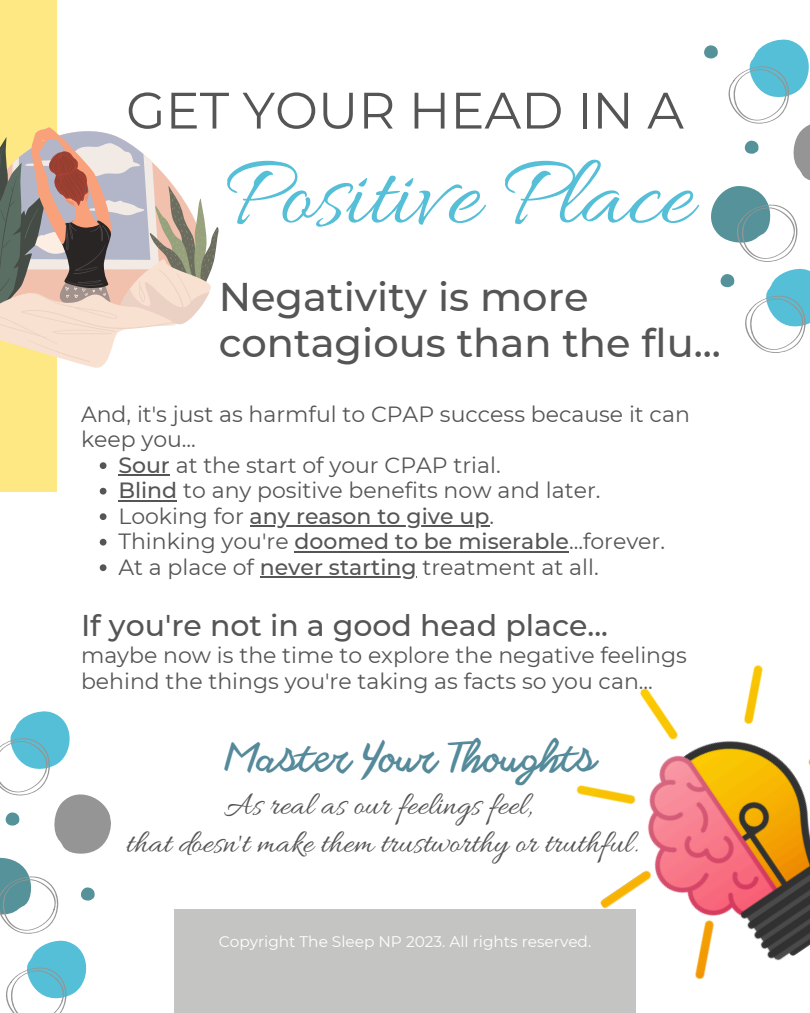
<style>
.page{position:relative;width:810px;height:1013px;background:#fff}
.page>*{position:absolute;margin:0;border:0;box-sizing:border-box;transform-origin:0 0}
.t1{font:102.3px "Allura";color:#56bfd8}
.t2{font:51.1px "Montserrat";color:#555}
.t3{font:500 40px/46.5px "Montserrat";color:#555}
.t4{font:300 40px "Another Shabby";color:#558a9b}
.t5{font:33.3px/38.3px "Allura";color:#555;text-align:center}
.t6{font:500 30px "Montserrat";color:#555}
.t7{font:22px/25.5px "Montserrat";color:#555}
.t8{font:500 22px "Montserrat";color:#555}
.t9{font:15.3px "Montserrat";color:#fff}
.s1{font-weight:500}
.s2{font-weight:400}
</style>
<div class="page">
<svg style="left:0;top:711px;width:111px;height:301px"></svg>
<svg style="left:704px;top:39px;width:106px;height:314px"></svg>
<div style="left:174px;top:909px;width:462px;height:103px;background:#c4c4c3"></div>
<img style="left:576px;top:665px;width:234px;height:315px">
<div style="left:0;top:0;width:56px;height:491px;background:#fee884"></div>
<svg style="left:0;top:125px;width:219px;height:243px"></svg>
<svg style="left:100px;top:462px;width:6px;height:7px"></svg>
<hr style="left:118px;top:474px;width:52px;height:2px;background:#555">
<svg style="left:100px;top:488px;width:6px;height:6px"></svg>
<hr style="left:118px;top:500px;width:59px;height:1px;background:#555">
<svg style="left:100px;top:513px;width:6px;height:7px"></svg>
<hr style="left:250px;top:525px;width:239px;height:2px;background:#555">
<svg style="left:100px;top:539px;width:6px;height:6px"></svg>
<hr style="left:294px;top:551px;width:275px;height:1px;background:#555">
<svg style="left:100px;top:564px;width:6px;height:7px"></svg>
<hr style="left:260px;top:576px;width:157px;height:2px;background:#555">
<h2 class="t2" style="left:126px;top:79px;width:559px">GET YOUR HEAD IN A</h2>
<p class="t1" style="left:224px;top:138px;width:470px">Positive Place</p>
<h3 class="t3" style="left:219px;top:273px;width:504px">Negativity is more contagious than the flu...</h3>
<p class="t7" style="left:81px;top:401px;width:610px">And, it's just as harmful to CPAP success because it can keep you...</p>
<p class="t7" style="left:118px;top:452px;width:384px"><span class="s1">Sour</span> at the start of your CPAP trial.</p>
<p class="t7" style="left:118px;top:477px;width:484px"><span class="s1">Blind</span> to any positive benefits now and later.</p>
<p class="t8" style="left:118px;top:502px;width:377px"><span class="s2">Looking for</span> any reason to give up<span class="s2">.</span></p>
<p class="t7" style="left:118px;top:528px;width:548px">Thinking you're <span class="s1">doomed to be miserable</span>...forever.</p>
<p class="t7" style="left:118px;top:554px;width:482px">At a place of <span class="s1">never starting</span> treatment at all.</p>
<h5 class="t6" style="left:81px;top:606px;width:529px">If you're not in a good head place...</h5>
<p class="t7" style="left:81px;top:643px;width:608px">maybe now is the time to explore the negative feelings behind the things you're taking as facts so you can...</p>
<p class="t4" style="left:225px;top:737px;width:373px">Master Your Thoughts</p>
<p class="t5" style="left:126px;top:787px;width:514px">As real as our feelings feel,<br>that doesn't make them trustworthy or truthful.</p>
<h1 class="t9" style="left:219px;top:932px;width:374px">Copyright The Sleep NP 2023. All rights reserved.</h1>
</div>
